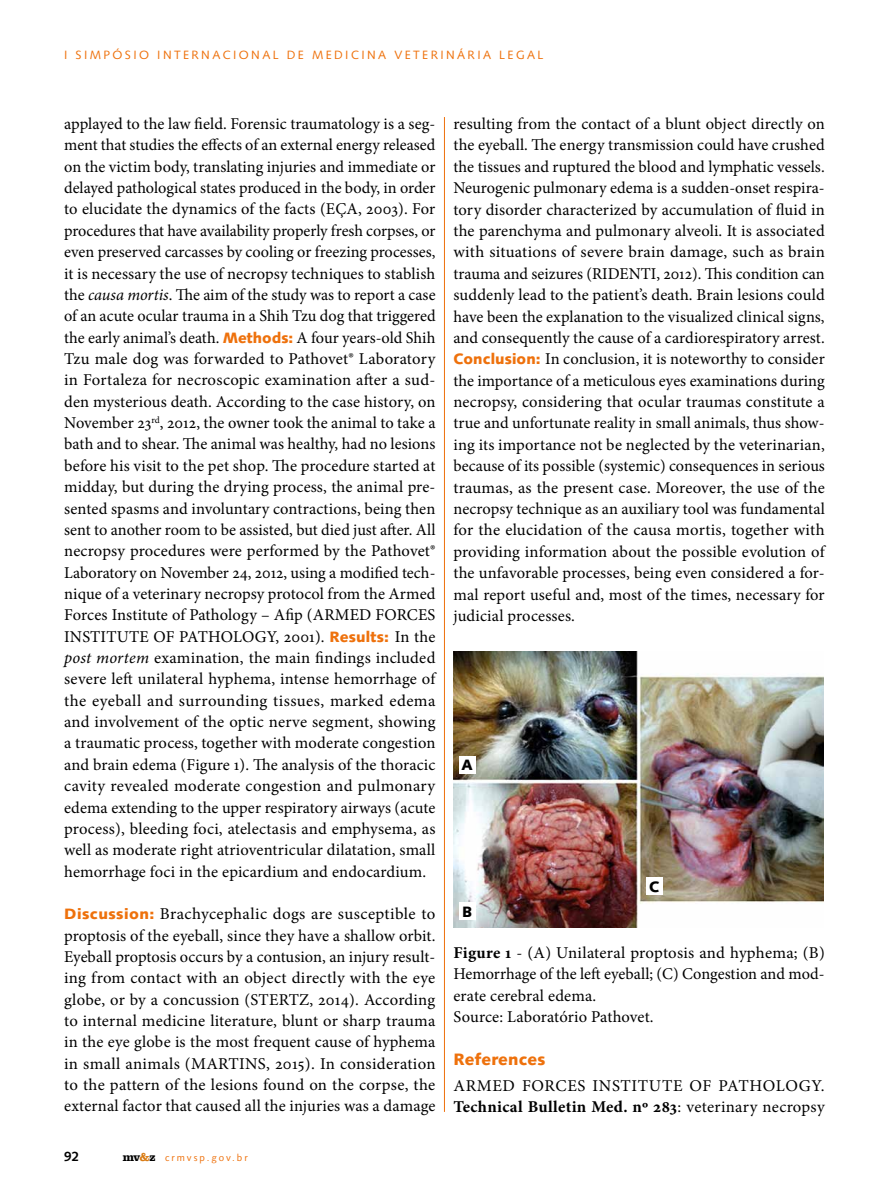
<style>
.page{position:relative;width:893px;height:1191px;background:#fff}
.page>*{position:absolute;margin:0;border:0;box-sizing:border-box;transform-origin:0 0}
.t1{font:16.5px/21.3px "Minion Pro";letter-spacing:.01em;color:#000;text-align:justify}
.t2{font:16.5px/21.5px "Minion Pro";letter-spacing:.04em;color:#000}
.t3{font:900 16.5px "Syntax LT Std";letter-spacing:.01em;color:#ee710c}
.t4{font:900 15px "Syntax LT Std";color:#000}
.t5{font:700 13.5px "Syntax LT Std";color:#000}
.t6{font:12px "Syntax LT Std";letter-spacing:.2em;color:#ee710c}
.t7{font:9.75px "Syntax LT Std";letter-spacing:.2em;color:#ee710c}
.s1{font-style:italic}
.s2{font-family:"Syntax LT Std";font-weight:900;font-size:15px;color:#ee710c}
.s3{font-family:"Clarendon LT Std";font-weight:700;font-size:12px;color:#000}
.s4{font-family:"Clarendon LT Std";font-weight:700;font-size:12px;color:#d97b14}
.s5{font-weight:700}
</style>
<div class="page">
<hr style="left:444px;top:117px;width:1px;height:995px;background:#ee710c">
<img style="left:453px;top:652px;width:371px;height:275px">
<div style="left:459px;top:756px;width:16px;height:17px;background:#fff"></div>
<div style="left:459px;top:902px;width:16px;height:18px;background:#fff"></div>
<div style="left:646px;top:877px;width:16px;height:17px;background:#fff"></div>
<p class="t6" style="left:64px;top:47px;width:481px">I SIMPÓSIO INTERNACIONAL DE MEDICINA VETERINÁRIA LEGAL</p>
<p class="t1" style="left:64px;top:113px;width:373px">applayed to the law field. Forensic traumatology is a seg&shy;ment that studies the effects of an external energy released on the victim body, translating injuries and immediate or delayed pathological states produced in the body, in order to elucidate the dynamics of the facts (EÇA, 2003). For procedures that have availability properly fresh corpses, or even preserved carcasses by cooling or freezing processes, it is necessary the use of necropsy techniques to stablish the <span class="s1">causa mortis</span>. The aim of the study was to report a case of an acute ocular trauma in a Shih Tzu dog that triggered the early animal’s death. <span class="s2">Methods:</span> A four years-old Shih Tzu male dog was forwarded to Pathovet® Laboratory in Fortaleza for necroscopic examination after a sud&shy;den mysterious death. According to the case history, on November 23<sup>rd</sup>, 2012, the owner took the animal to take a bath and to shear. The animal was healthy, had no lesions before his visit to the pet shop. The procedure started at midday, but during the drying process, the animal pre&shy;sented spasms and involuntary contractions, being then sent to another room to be assisted, but died just after. All necropsy procedures were performed by the Pathovet® Laboratory on November 24, 2012, using a modified tech&shy;nique of a veterinary necropsy protocol from the Armed Forces Institute of Pathology – Afip (ARMED FORCES INSTITUTE OF PATHOLOGY, 2001). <span class="s2">Results:</span> In the <span class="s1">post mortem</span> examination, the main findings included severe left unilateral hyphema, intense hemorrhage of the eyeball and surrounding tissues, marked edema and involvement of the optic nerve segment, showing a traumatic process, together with moderate congestion and brain edema (Figure 1). The analysis of the thoracic cavity revealed moderate congestion and pulmonary edema extending to the upper respiratory airways (acute process), bleeding foci, atelectasis and emphysema, as well as moderate right atrioventricular dilatation, small hemorrhage foci in the epicardium and endocardium.</p>
<p class="t1" style="left:64px;top:903px;width:373px"><span class="s2">Discussion:</span> Brachycephalic dogs are susceptible to proptosis of the eyeball, since they have a shallow orbit.<br>Eyeball proptosis occurs by a contusion, an injury result&shy;ing from contact with an object directly with the eye globe, or by a concussion (STERTZ, 2014). According to internal medicine literature, blunt or sharp trauma in the eye globe is the most frequent cause of hyphema in small animals (MARTINS, 2015). In consideration to the pattern of the lesions found on the corpse, the external factor that caused all the injuries was a damage</p>
<p class="t5" style="left:64px;top:1148px;width:17px">92</p>
<p class="t7" style="left:123px;top:1151px;width:126px"><span class="s3">mv</span><span class="s4">&amp;</span><span class="s3">z</span> crmvsp.gov.br</p>
<p class="t1" style="left:453px;top:113px;width:373px">resulting from the contact of a blunt object directly on the eyeball. The energy transmission could have crushed the tissues and ruptured the blood and lymphatic vessels.<br>Neurogenic pulmonary edema is a sudden-onset respira&shy;tory disorder characterized by accumulation of fluid in the parenchyma and pulmonary alveoli. It is associated with situations of severe brain damage, such as brain trauma and seizures (RIDENTI, 2012). This condition can suddenly lead to the patient’s death. Brain lesions could have been the explanation to the visualized clinical signs, and consequently the cause of a cardiorespiratory arrest.<br><span class="s2">Conclusion:</span> In conclusion, it is noteworthy to consider the importance of a meticulous eyes examinations during necropsy, considering that ocular traumas constitute a true and unfortunate reality in small animals, thus show&shy;ing its importance not be neglected by the veterinarian, because of its possible (systemic) consequences in serious traumas, as the present case. Moreover, the use of the necropsy technique as an auxiliary tool was fundamental for the elucidation of the causa mortis, together with providing information about the possible evolution of the unfavorable processes, being even considered a for&shy;mal report useful and, most of the times, necessary for judicial processes.</p>
<p class="t4" style="left:462px;top:756px;width:13px">A</p>
<p class="t4" style="left:462px;top:903px;width:12px">B</p>
<p class="t4" style="left:649px;top:877px;width:12px">C</p>
<p class="t1" style="left:453px;top:942px;width:373px;text-align:left"><span class="s5">Figure 1</span> - (A) Unilateral proptosis and hyphema; (B)<br>Hemorrhage of the left eyeball; (C) Congestion and mod&shy;erate cerebral edema.<br>Source: Laboratório Pathovet.</p>
<p class="t3" style="left:453px;top:1049px;width:93px">References</p>
<p class="t2" style="left:453px;top:1074px;width:373px">ARMED FORCES INSTITUTE OF PATHOLOGY.<br><span class="s5">Technical Bulletin Med. nº 283</span>: veterinary necropsy</p>
</div>
